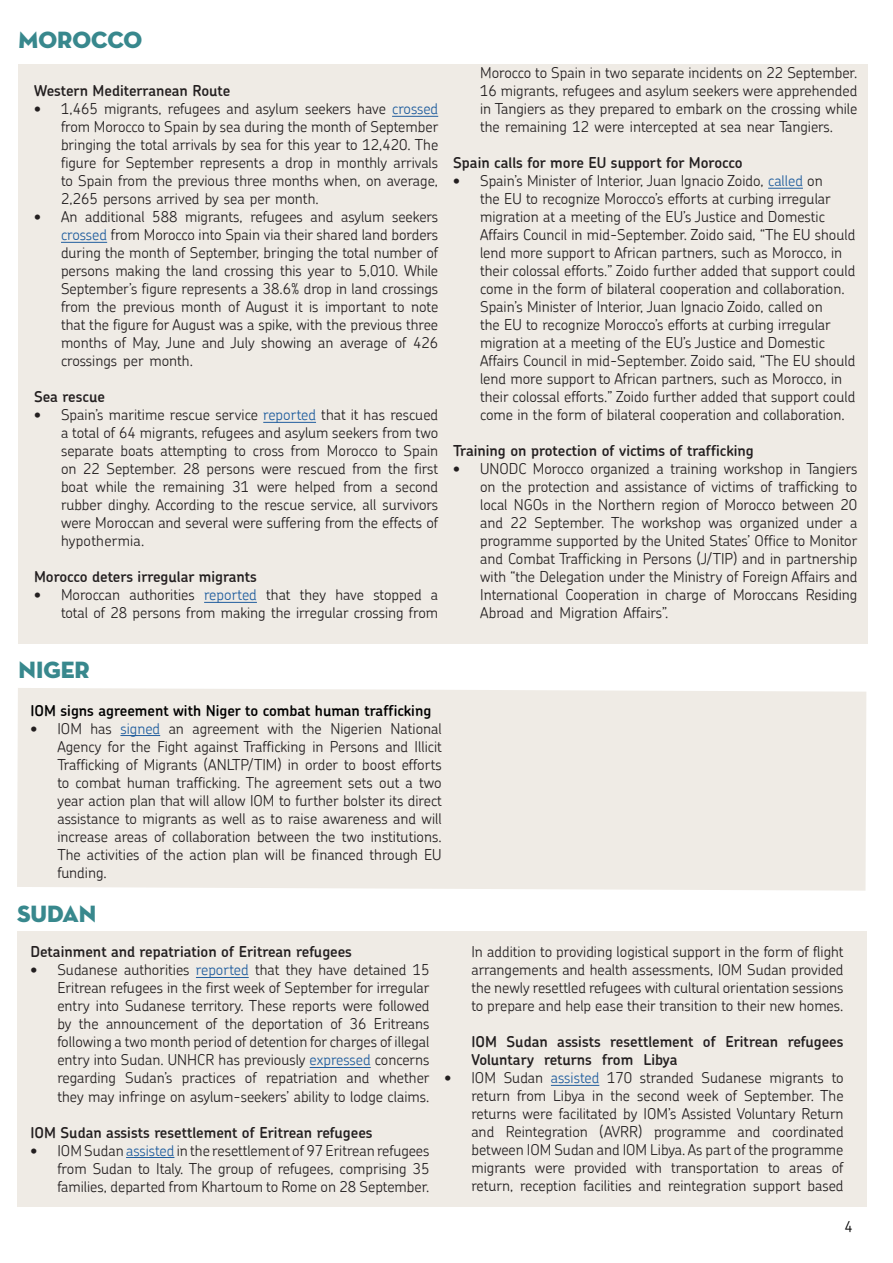
<style>
.page{position:relative;width:893px;height:1263px;background:#fff}
.page>*{position:absolute;margin:0;border:0;box-sizing:border-box;transform-origin:0 0}
.t1{font:24px "Neutra Disp Titling";color:#38888d}
.t2{font:300 15px/18px "Chevin";color:#231f20;text-align:justify}
.t3{font:600 15px/18px "Chevin";color:#231f20}
.t4{font:600 15px "Chevin";color:#000}
.s1{color:#215e9e}
</style>
<div class="page">
<div style="left:18px;top:64px;width:850px;height:580px;background:#efebe5"></div>
<hr style="left:392px;top:116px;width:46px;height:1px;background:#215e9e">
<hr style="left:61px;top:242px;width:46px;height:1px;background:#215e9e">
<hr style="left:263px;top:422px;width:53px;height:1px;background:#215e9e">
<hr style="left:204px;top:602px;width:53px;height:1px;background:#215e9e">
<hr style="left:768px;top:188px;width:35px;height:1px;background:#215e9e">
<div style="left:17px;top:688px;width:849px;height:203px;background:#efebe5"></div>
<hr style="left:120px;top:735px;width:40px;height:1px;background:#215e9e">
<div style="left:17px;top:931px;width:849px;height:275px;background:#efebe5"></div>
<hr style="left:196px;top:977px;width:53px;height:1px;background:#215e9e">
<hr style="left:310px;top:1067px;width:61px;height:1px;background:#215e9e">
<hr style="left:126px;top:1157px;width:48px;height:1px;background:#215e9e">
<hr style="left:551px;top:1085px;width:48px;height:1px;background:#215e9e">
<h1 class="t1" style="left:18px;top:25px;width:125px">MOROCCO</h1>
<p class="t3" style="left:34px;top:82px;width:198px">Western Mediterranean Route</p>
<p class="t2" style="left:61px;top:100px;width:379px;text-indent:-27px">• 1,465 migrants, refugees and asylum seekers have <span class="s1">crossed </span>from Morocco to Spain by sea during the month of September bringing the total arrivals by sea for this year to 12,420. The figure for September represents a drop in monthly arrivals to Spain from the previous three months when, on average, 2,265 persons arrived by sea per month.</p>
<p class="t2" style="left:61px;top:208px;width:379px;text-indent:-27px">• An additional 588 migrants, refugees and asylum seekers <span class="s1">crossed</span> from Morocco into Spain via their shared land borders during the month of September, bringing the total number of persons making the land crossing this year to 5,010. While September’s figure represents a 38.6% drop in land crossings from the previous month of August it is important to note that the figure for August was a spike, with the previous three months of May, June and July showing an average of 426 crossings per month.</p>
<p class="t3" style="left:34px;top:388px;width:72px">Sea rescue</p>
<p class="t2" style="left:61px;top:406px;width:379px;text-indent:-27px">• Spain’s maritime rescue service <span class="s1">reported</span> that it has rescued a total of 64 migrants, refugees and asylum seekers from two separate boats attempting to cross from Morocco to Spain on 22 September. 28 persons were rescued from the first boat while the remaining 31 were helped from a second rubber dinghy. According to the rescue service, all survivors were Moroccan and several were suffering from the effects of hypothermia.</p>
<p class="t3" style="left:34px;top:568px;width:224px">Morocco deters irregular migrants</p>
<p class="t2" style="left:34px;top:586px;width:406px;text-align:right">• Moroccan authorities <span class="s1">reported</span> that they have stopped a total of 28 persons from making the irregular crossing from</p>
<p class="t2" style="left:480px;top:64px;width:379px">Morocco to Spain in two separate incidents on 22 September.<br>16 migrants, refugees and asylum seekers were apprehended in Tangiers as they prepared to embark on the crossing while the remaining 12 were intercepted at sea near Tangiers.</p>
<p class="t3" style="left:453px;top:153px;width:291px">Spain calls for more EU support for Morocco</p>
<p class="t2" style="left:480px;top:172px;width:377px;text-align:left;text-indent:-27px">• Spain’s Minister of Interior, Juan Ignacio Zoido, <span class="s1">called</span> on<br>the EU to recognize Morocco’s efforts at curbing irregular migration at a meeting of the EU’s Justice and Domestic Affairs Council in mid-September. Zoido said, “The EU should lend more support to African partners, such as Morocco, in their colossal efforts.” Zoido further added that support could come in the form of bilateral cooperation and collaboration.<br>Spain’s Minister of Interior, Juan Ignacio Zoido, called on<br>the EU to recognize Morocco’s efforts at curbing irregular migration at a meeting of the EU’s Justice and Domestic Affairs Council in mid-September. Zoido said, “The EU should lend more support to African partners, such as Morocco, in their colossal efforts.” Zoido further added that support could come in the form of bilateral cooperation and collaboration.</p>
<p class="t3" style="left:453px;top:441px;width:302px">Training on protection of victims of trafficking</p>
<p class="t2" style="left:480px;top:460px;width:379px;text-indent:-27px">• UNODC Morocco organized a training workshop in Tangiers on the protection and assistance of victims of trafficking to local NGOs in the Northern region of Morocco between 20 and 22 September. The workshop was organized under a programme supported by the United States’ Office to Monitor and Combat Trafficking in Persons (J/TIP) and in partnership with “the Delegation under the Ministry of Foreign Affairs and International Cooperation in charge of Moroccans Residing Abroad and Migration Affairs”.</p>
<h1 class="t1" style="left:18px;top:655px;width:73px">NIGER</h1>
<p class="t4" style="left:30px;top:700px;width:402px">IOM signs agreement with Niger to combat human trafficking</p>
<p class="t2" style="left:57px;top:719px;width:386px;text-indent:-27px">• IOM has <span class="s1">signed</span> an agreement with the Nigerien National Agency for the Fight against Trafficking in Persons and Illicit Trafficking of Migrants (ANLTP/TIM) in order to boost efforts to combat human trafficking. The agreement sets out a two year action plan that will allow IOM to further bolster its direct assistance to migrants as well as to raise awareness and will increase areas of collaboration between the two institutions.<br>The activities of the action plan will be financed through EU funding.</p>
<h1 class="t1" style="left:17px;top:899px;width:81px">SUDAN</h1>
<p class="t3" style="left:30px;top:943px;width:323px">Detainment and repatriation of Eritrean refugees</p>
<p class="t2" style="left:57px;top:961px;width:374px;text-indent:-27px">• Sudanese authorities <span class="s1">reported</span> that they have detained 15<br>Eritrean refugees in the first week of September for irregular entry into Sudanese territory. These reports were followed by the announcement of the deportation of 36 Eritreans following a two month period of detention for charges of illegal entry into Sudan. UNHCR has previously <span class="s1">expressed</span> concerns regarding Sudan’s practices of repatriation and whether they may infringe on asylum-seekers’ ability to lodge claims.</p>
<p class="t3" style="left:30px;top:1123px;width:344px">IOM Sudan assists resettlement of Eritrean refugees</p>
<p class="t2" style="left:57px;top:1141px;width:374px;text-indent:-27px">• IOM Sudan <span class="s1">assisted</span> in the resettlement of 97 Eritrean refugees from Sudan to Italy. The group of refugees, comprising 35 families, departed from Khartoum to Rome on 28 September.</p>
<p class="t2" style="left:471px;top:943px;width:374px">In addition to providing logistical support in the form of flight arrangements and health assessments, IOM Sudan provided the newly resettled refugees with cultural orientation sessions to prepare and help ease their transition to their new homes.</p>
<p class="t3" style="left:471px;top:1033px;width:374px">IOM Sudan assists resettlement of Eritrean refugees<br>Voluntary returns from Libya</p>
<p class="t2" style="left:471px;top:1069px;width:374px;text-indent:-27px">• IOM Sudan <span class="s1">assisted</span> 170 stranded Sudanese migrants to return from Libya in the second week of September. The returns were facilitated by IOM’s Assisted Voluntary Return and Reintegration (AVRR) programme and coordinated between IOM Sudan and IOM Libya. As part of the programme migrants were provided with transportation to areas of return, reception facilities and reintegration support based</p>
</div>
